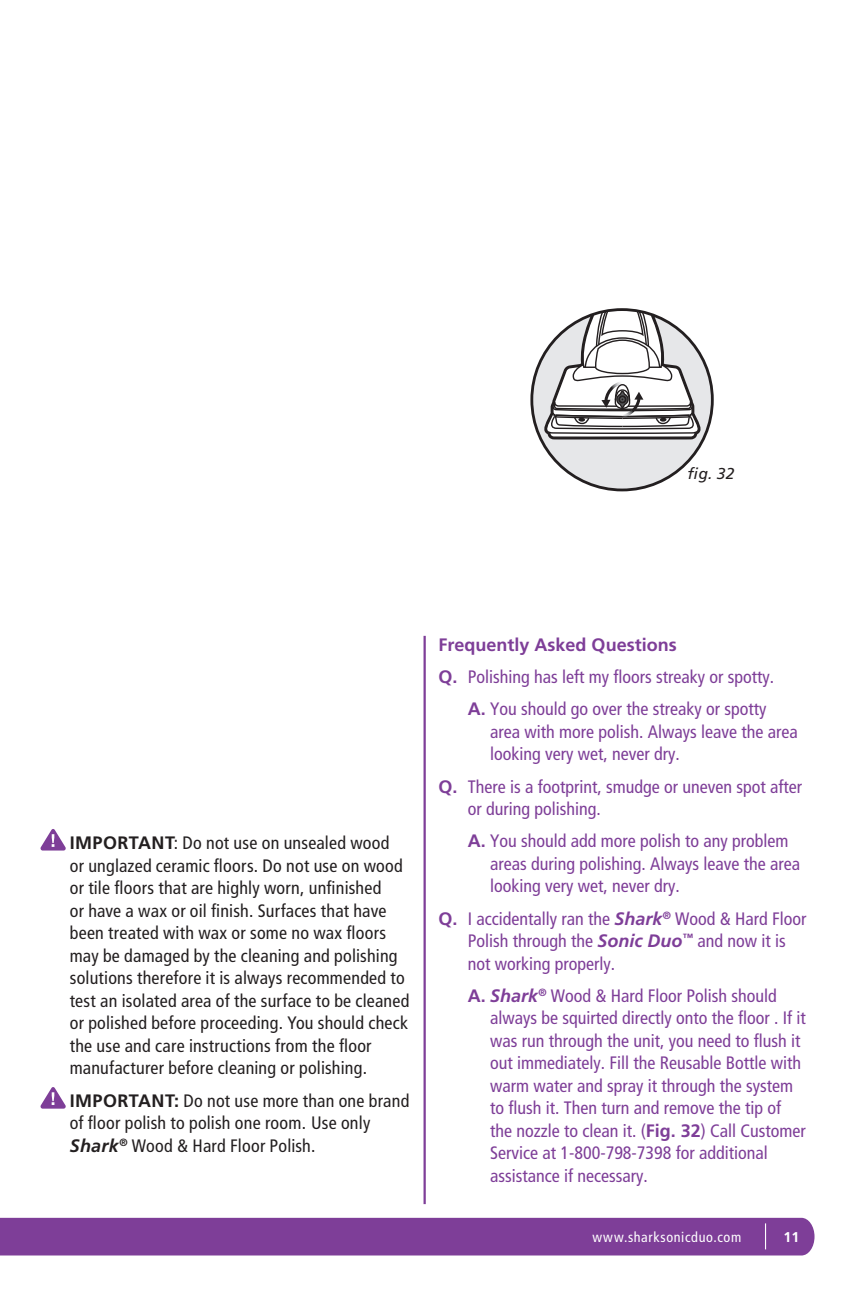
<style>
.page{position:relative;width:851px;height:1296px;background:#fff}
.page>*{position:absolute;margin:0;border:0;box-sizing:border-box;transform-origin:0 0}
.t1{font:condensed 18px/22.5px "Frutiger LT Std";color:#7e3e98}
.t2{font:condensed 18px/22.5px "Frutiger LT Std";letter-spacing:.01em;color:#231f20}
.t3{font:700 18px "Frutiger LT Std";color:#7e3e98}
.t4{font:italic 15.75px "Frutiger LT Std";color:#231f20}
.t5{font:condensed 14.17px "Frutiger LT Std";letter-spacing:.045em;color:#fff}
.t6{font:700 14.17px "Frutiger LT Std";color:#fff}
.s1{font-weight:700;font-stretch:normal}
.s2{font-weight:700;font-style:italic;font-stretch:normal}
</style>
<div class="page">
<div style="left:0;top:1218px;width:814px;height:38px;background:#7e3e98"></div>
<hr style="left:423px;top:636px;width:3px;height:568px;background:#7e3e98">
<svg style="left:40px;top:829px;width:26px;height:22px"></svg>
<svg style="left:40px;top:1087px;width:26px;height:22px"></svg>
<div style="left:532px;top:310px;width:180px;height:180px;background:#e6e7e9;border-radius:50%"></div>
<svg style="left:540px;top:310px;width:163px;height:129px"></svg>
<p class="t4" style="left:687px;top:464px;width:49px">fig. 32</p>
<p class="t2" style="left:70px;top:832px;width:341px"><span class="s1">IMPORTANT</span>: Do not use on unsealed wood<br>or unglazed ceramic floors. Do not use on wood or tile floors that are highly worn, unfinished<br>or have a wax or oil finish. Surfaces that have been treated with wax or some no wax floors may be damaged by the cleaning and polishing solutions therefore it is always recommended to test an isolated area of the surface to be cleaned or polished before proceeding. You should check the use and care instructions from the floor manufacturer before cleaning or polishing.</p>
<p class="t2" style="left:70px;top:1089px;width:341px"><span class="s1">IMPORTANT:</span> Do not use more than one brand of floor polish to polish one room. Use only<br><span class="s2">Shark</span><sup>®</sup> Wood &amp; Hard Floor Polish.</p>
<p class="t3" style="left:438px;top:634px;width:240px">Frequently Asked Questions</p>
<p class="t1" style="left:438px;top:666px;width:337px"><span class="s1">Q.</span> Polishing has left my floors streaky or spotty.</p>
<p class="t1" style="left:468px;top:698px;width:300px"><span class="s1">A.</span> You should go over the streaky or spotty</p>
<p class="t1" style="left:490px;top:721px;width:309px">area with more polish. Always leave the area looking very wet, never dry.</p>
<p class="t1" style="left:468px;top:775px;width:336px;text-indent:-29px"><span class="s1">Q.</span> There is a footprint, smudge or uneven spot after or during polishing.</p>
<p class="t1" style="left:490px;top:830px;width:311px;text-indent:-22px"><span class="s1">A.</span> You should add more polish to any problem areas during polishing. Always leave the area looking very wet, never dry.</p>
<p class="t1" style="left:468px;top:907px;width:340px;text-indent:-29px"><span class="s1">Q.</span> I accidentally ran the <span class="s2">Shark</span><sup>®</sup> Wood &amp; Hard Floor<br>Polish through the <span class="s2">Sonic Duo</span><sup>™</sup> and now it is not working properly.</p>
<p class="t1" style="left:490px;top:984px;width:317px;text-indent:-22px"><span class="s1">A.</span> <span class="s2">Shark</span><sup>®</sup> Wood &amp; Hard Floor Polish should always be squirted directly onto the floor . If it was run through the unit, you need to flush it out immediately. Fill the Reusable Bottle with warm water and spray it through the system to flush it. Then turn and remove the tip of the nozzle to clean it. (<span class="s1">Fig. 32</span>) Call Customer Service at 1-800-798-7398 for additional assistance if necessary.</p>
<p class="t5" style="left:592px;top:1229px;width:150px">www.sharksonicduo.com</p>
<p class="t6" style="left:783px;top:1228px;width:17px">11</p>
</div>
